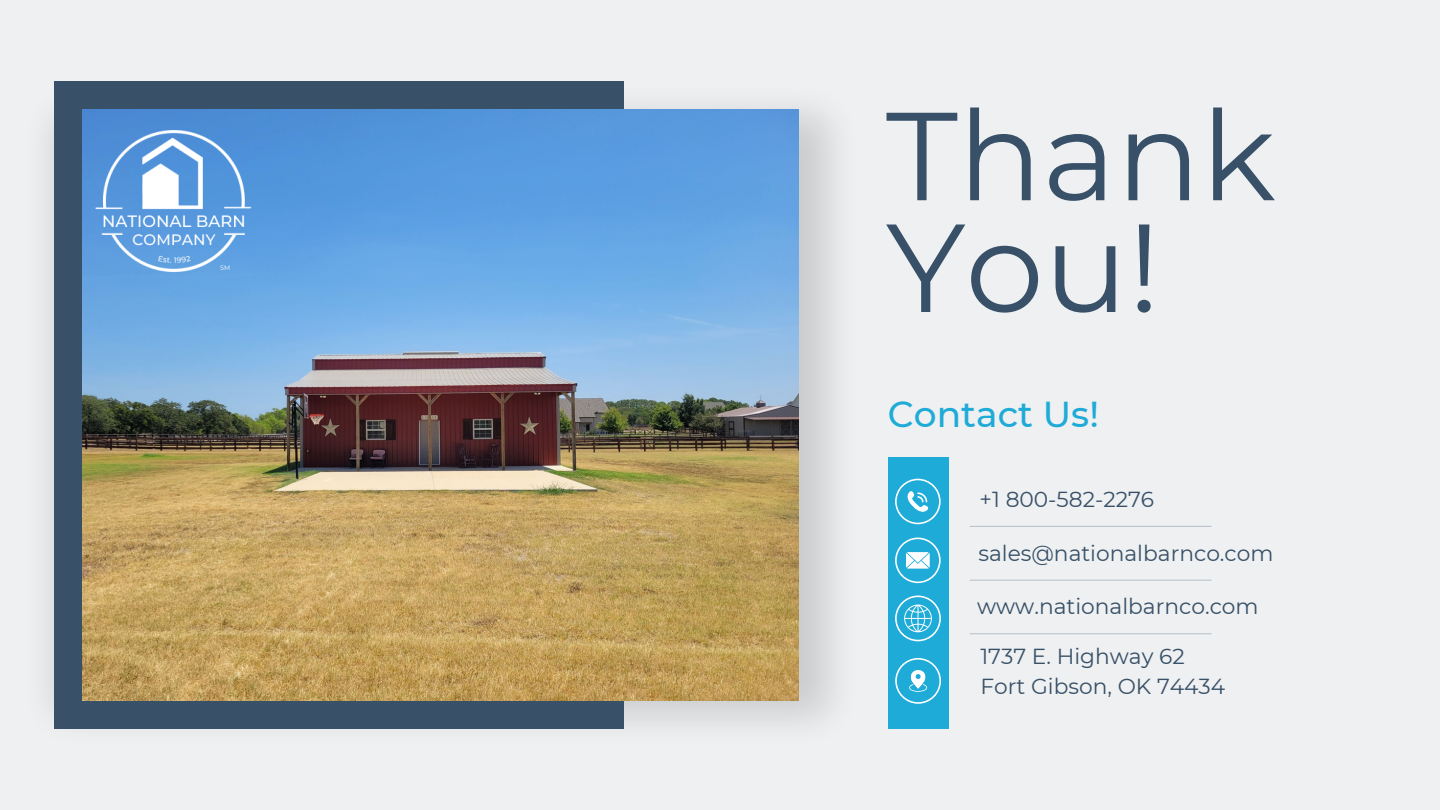
<style>
.page{position:relative;width:1440px;height:810px;background:#eef0f1}
.page>*{position:absolute;margin:0;border:0;box-sizing:border-box;transform-origin:0 0}
.t1{font:125px/111.8px "Montserrat";color:#385068}
.t2{font:500 36px "Montserrat";color:#1fabd7}
.t3{font:21.7px/29.9px "Montserrat";color:#385068}
.t4{font:6.5px "Montserrat";color:#f8fdff}
</style>
<div class="page">
<img style="left:46px;top:107px;width:790px;height:618px">
<div style="left:54px;top:81px;width:570px;height:648px;background:#385068"></div>
<img style="left:83px;top:109px;width:716px;height:591px">
<hr style="left:970px;top:526px;width:242px;height:1px;background:#385068">
<hr style="left:970px;top:633px;width:242px;height:1px;background:#385068">
<hr style="left:970px;top:580px;width:242px;height:1px;background:#385068">
<div style="left:888px;top:458px;width:60px;height:271px;background:#1fabd7"></div>
<svg style="left:895px;top:479px;width:46px;height:45px"></svg>
<svg style="left:895px;top:538px;width:46px;height:45px"></svg>
<svg style="left:895px;top:596px;width:46px;height:45px"></svg>
<svg style="left:895px;top:658px;width:46px;height:46px"></svg>
<img style="left:83px;top:109px;width:180px;height:180px">
<p class="t4" style="left:220px;top:263px;width:12px">SM</p>
<h1 class="t1" style="left:886px;top:100px;width:391px">Thank<br>You!</h1>
<h2 class="t2" style="left:888px;top:392px;width:213px">Contact Us!</h2>
<p class="t3" style="left:980px;top:484px;width:176px">+1 800-582-2276</p>
<p class="t3" style="left:978px;top:538px;width:297px">sales@nationalbarnco.com</p>
<p class="t3" style="left:977px;top:591px;width:283px">www.nationalbarnco.com</p>
<p class="t3" style="left:980px;top:642px;width:246px">1737 E. Highway 62<br>Fort Gibson, OK 74434</p>
</div>
